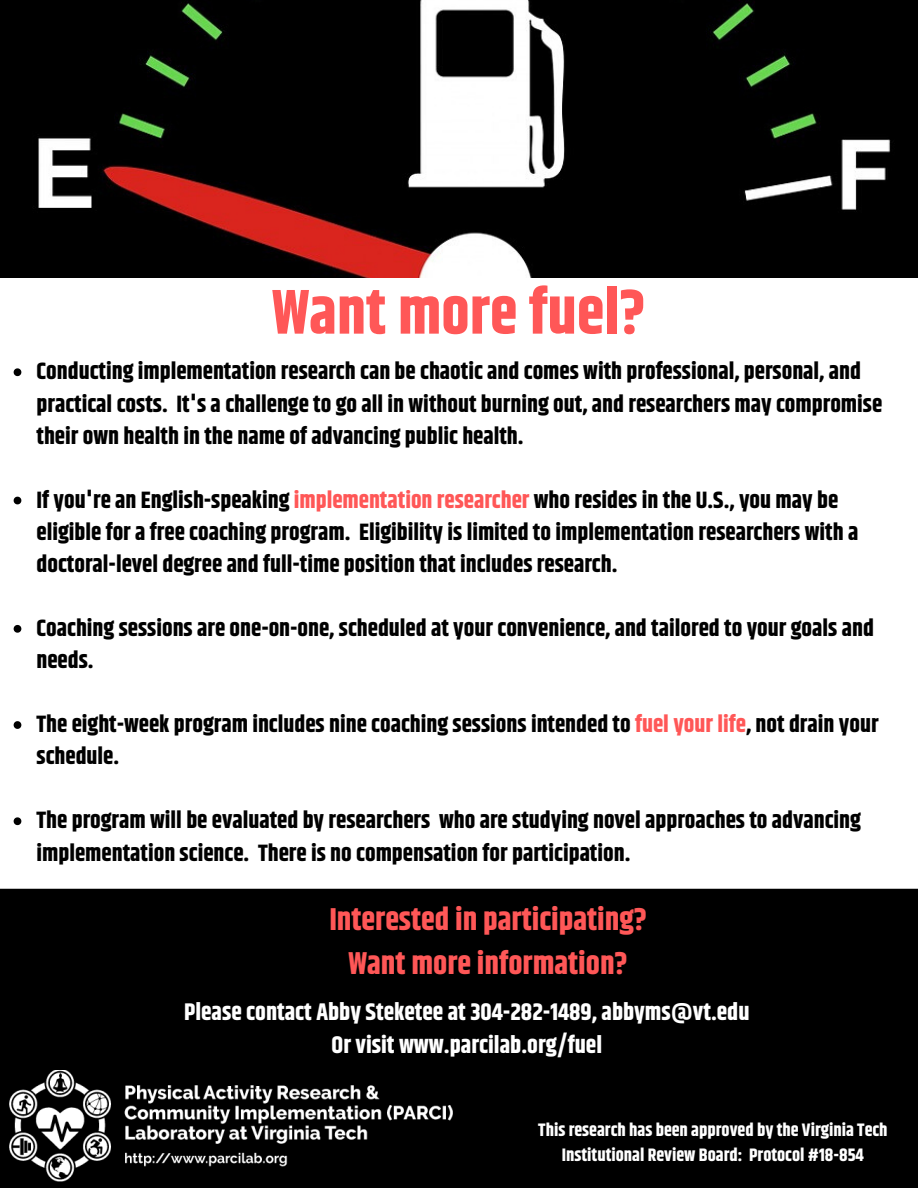
<style>
.page{position:relative;width:918px;height:1188px;background:#fff}
.page>*{position:absolute;margin:0;border:0;box-sizing:border-box;transform-origin:0 0}
.t1{font:700 63px "Khand";color:#ff5757}
.t2{font:700 31.5px/43.8px "Khand";color:#ff5757;text-align:center}
.t3{font:700 24px/32.7px "Khand";color:#fff;text-align:center}
.t4{font:700 23.55px/32.1px "Khand";color:#000}
.t5{font:700 18px/24.8px "Khand";color:#fff;text-align:center}
.s1{color:#ff5757}
</style>
<div class="page">
<img style="left:0;top:0;width:918px;height:278px">
<svg style="left:14px;top:368px;width:7px;height:8px"></svg>
<svg style="left:14px;top:497px;width:7px;height:7px"></svg>
<svg style="left:14px;top:625px;width:7px;height:8px"></svg>
<svg style="left:14px;top:721px;width:7px;height:8px"></svg>
<svg style="left:14px;top:817px;width:7px;height:8px"></svg>
<div style="left:0;top:889px;width:918px;height:299px;background:#000"></div>
<img style="left:6px;top:1070px;width:453px;height:112px">
<h1 class="t1" style="left:272px;top:268px;width:376px">Want more fuel?</h1>
<p class="t4" style="left:37px;top:357px;width:847px">Conducting implementation research can be chaotic and comes with professional, personal, and practical costs. It's a challenge to go all in without burning out, and researchers may compromise their own health in the name of advancing public health.</p>
<p class="t4" style="left:37px;top:485px;width:823px">If you're an English-speaking <span class="s1">implementation researcher</span> who resides in the U.S., you may be eligible for a free coaching program. Eligibility is limited to implementation researchers with a doctoral-level degree and full-time position that includes research.</p>
<p class="t4" style="left:37px;top:613px;width:839px">Coaching sessions are one-on-one, scheduled at your convenience, and tailored to your goals and needs.</p>
<p class="t4" style="left:37px;top:709px;width:844px">The eight-week program includes nine coaching sessions intended to <span class="s1">fuel your life</span>, not drain your schedule.</p>
<p class="t4" style="left:37px;top:806px;width:826px">The program will be evaluated by researchers who are studying novel approaches to advancing implementation science. There is no compensation for participation.</p>
<h2 class="t2" style="left:329px;top:899px;width:319px">Interested in participating?<br>Want more information?</h2>
<p class="t3" style="left:184px;top:997px;width:567px">Please contact Abby Steketee at 304-282-1489, abbyms@vt.edu<br>Or visit www.parcilab.org/fuel</p>
<p class="t5" style="left:538px;top:1119px;width:351px">This research has been approved by the Virginia Tech<br>Institutional Review Board: Protocol #18-854</p>
</div>
